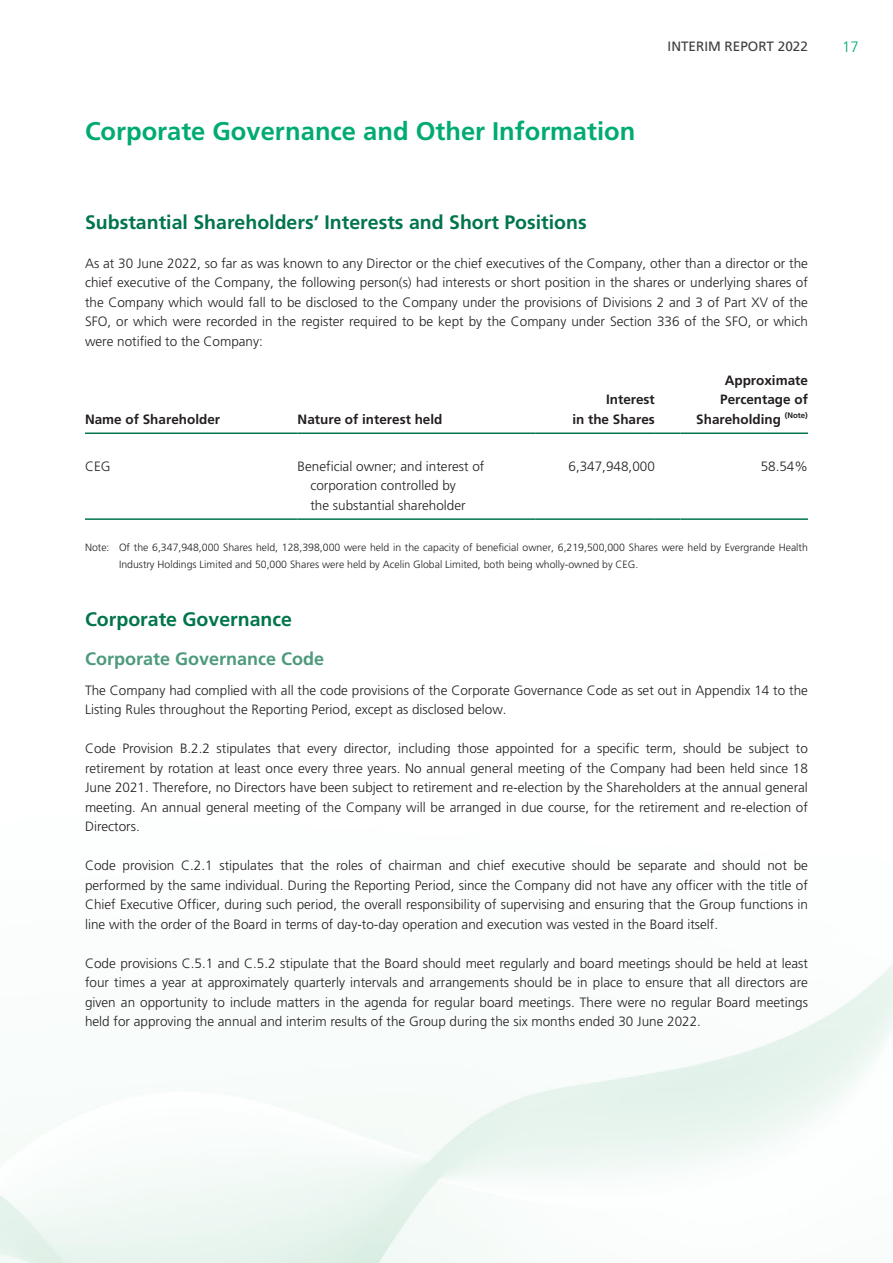
<style>
.page{position:relative;width:893px;height:1263px;background:#fff}
.page>*{position:absolute;margin:0;border:0;box-sizing:border-box;transform-origin:0 0}
.t1{font:700 25.5px "Frutiger LT Std";color:#00ab71}
.t2{font:700 19.5px "Frutiger LT Std";color:#00754b}
.t3{font:700 18px "Frutiger LT Std";color:#4d9a7c}
.t4{font:300 15px "Frutiger LT Std";color:#00ab71}
.t5{font:300 13.5px/19.5px "Frutiger LT Std";color:#231f20;text-align:justify}
.t6{font:700 13.5px/19.5px "Frutiger LT Std";color:#231f20;text-align:right}
.t7{font:13.5px "Frutiger LT Std";color:#3e3e3f}
.t8{font:300 10.5px/16.5px "Frutiger LT Std";color:#231f20}
</style>
<div class="page">
<svg style="left:0;top:964px;width:893px;height:299px"></svg>
<hr style="left:85px;top:432px;width:213px;height:2px;background:#00754b">
<hr style="left:298px;top:432px;width:225px;height:2px;background:#00754b">
<svg style="left:523px;top:432px;width:13px;height:2px"></svg>
<hr style="left:536px;top:432px;width:119px;height:2px;background:#00754b">
<hr style="left:655px;top:432px;width:25px;height:2px;background:#00754b">
<hr style="left:680px;top:432px;width:128px;height:2px;background:#00754b">
<hr style="left:85px;top:518px;width:213px;height:2px;background:#00754b">
<hr style="left:298px;top:518px;width:225px;height:2px;background:#00754b">
<svg style="left:523px;top:518px;width:13px;height:2px"></svg>
<hr style="left:536px;top:518px;width:119px;height:2px;background:#00754b">
<hr style="left:655px;top:518px;width:25px;height:2px;background:#00754b">
<hr style="left:680px;top:518px;width:128px;height:2px;background:#00754b">
<h1 class="t1" style="left:85px;top:117px;width:552px">Corporate Governance and Other Information</h1>
<p class="t7" style="left:668px;top:39px;width:142px">INTERIM REPORT 2022</p>
<p class="t4" style="left:842px;top:39px;width:18px">17</p>
<h2 class="t2" style="left:85px;top:211px;width:503px">Substantial Shareholders’ Interests and Short Positions</h2>
<p class="t5" style="left:85px;top:254px;width:724px">As at 30 June 2022, so far as was known to any Director or the chief executives of the Company, other than a director or the chief executive of the Company, the following person(s) had interests or short position in the shares or underlying shares of the Company which would fall to be disclosed to the Company under the provisions of Divisions 2 and 3 of Part XV of the SFO, or which were recorded in the register required to be kept by the Company under Section 336 of the SFO, or which were notified to the Company:</p>
<p class="t6" style="left:85px;top:409px;width:137px">Name of Shareholder</p>
<p class="t6" style="left:298px;top:409px;width:146px">Nature of interest held</p>
<p class="t6" style="left:572px;top:390px;width:84px">Interest<br>in the Shares</p>
<p class="t6" style="left:696px;top:370px;width:113px">Approximate<br>Percentage of<br>Shareholding <sup>(Note)</sup></p>
<p class="t5" style="left:85px;top:456px;width:27px">CEG</p>
<p class="t5" style="left:310px;top:456px;width:176px;text-align:left;text-indent:-13px">Beneficial owner; and interest of corporation controlled by<br>the substantial shareholder</p>
<p class="t5" style="left:568px;top:456px;width:88px">6,347,948,000</p>
<p class="t5" style="left:761px;top:456px;width:49px">58.54%</p>
<p class="t8" style="left:119px;top:540px;width:690px;text-indent:-34px">Note: Of the 6,347,948,000 Shares held, 128,398,000 were held in the capacity of beneficial owner, 6,219,500,000 Shares were held by Evergrande Health<br>Industry Holdings Limited and 50,000 Shares were held by Acelin Global Limited, both being wholly-owned by CEG.</p>
<h2 class="t2" style="left:85px;top:608px;width:208px">Corporate Governance</h2>
<h3 class="t3" style="left:85px;top:648px;width:241px">Corporate Governance Code</h3>
<p class="t5" style="left:85px;top:680px;width:724px">The Company had complied with all the code provisions of the Corporate Governance Code as set out in Appendix 14 to the<br>Listing Rules throughout the Reporting Period, except as disclosed below.</p>
<p class="t5" style="left:85px;top:739px;width:724px">Code Provision B.2.2 stipulates that every director, including those appointed for a specific term, should be subject to retirement by rotation at least once every three years. No annual general meeting of the Company had been held since 18<br>June 2021. Therefore, no Directors have been subject to retirement and re-election by the Shareholders at the annual general meeting. An annual general meeting of the Company will be arranged in due course, for the retirement and re-election of Directors.</p>
<p class="t5" style="left:85px;top:856px;width:724px">Code provision C.2.1 stipulates that the roles of chairman and chief executive should be separate and should not be performed by the same individual. During the Reporting Period, since the Company did not have any officer with the title of Chief Executive Officer, during such period, the overall responsibility of supervising and ensuring that the Group functions in line with the order of the Board in terms of day-to-day operation and execution was vested in the Board itself.</p>
<p class="t5" style="left:85px;top:953px;width:724px">Code provisions C.5.1 and C.5.2 stipulate that the Board should meet regularly and board meetings should be held at least four times a year at approximately quarterly intervals and arrangements should be in place to ensure that all directors are given an opportunity to include matters in the agenda for regular board meetings. There were no regular Board meetings held for approving the annual and interim results of the Group during the six months ended 30 June 2022.</p>
</div>
